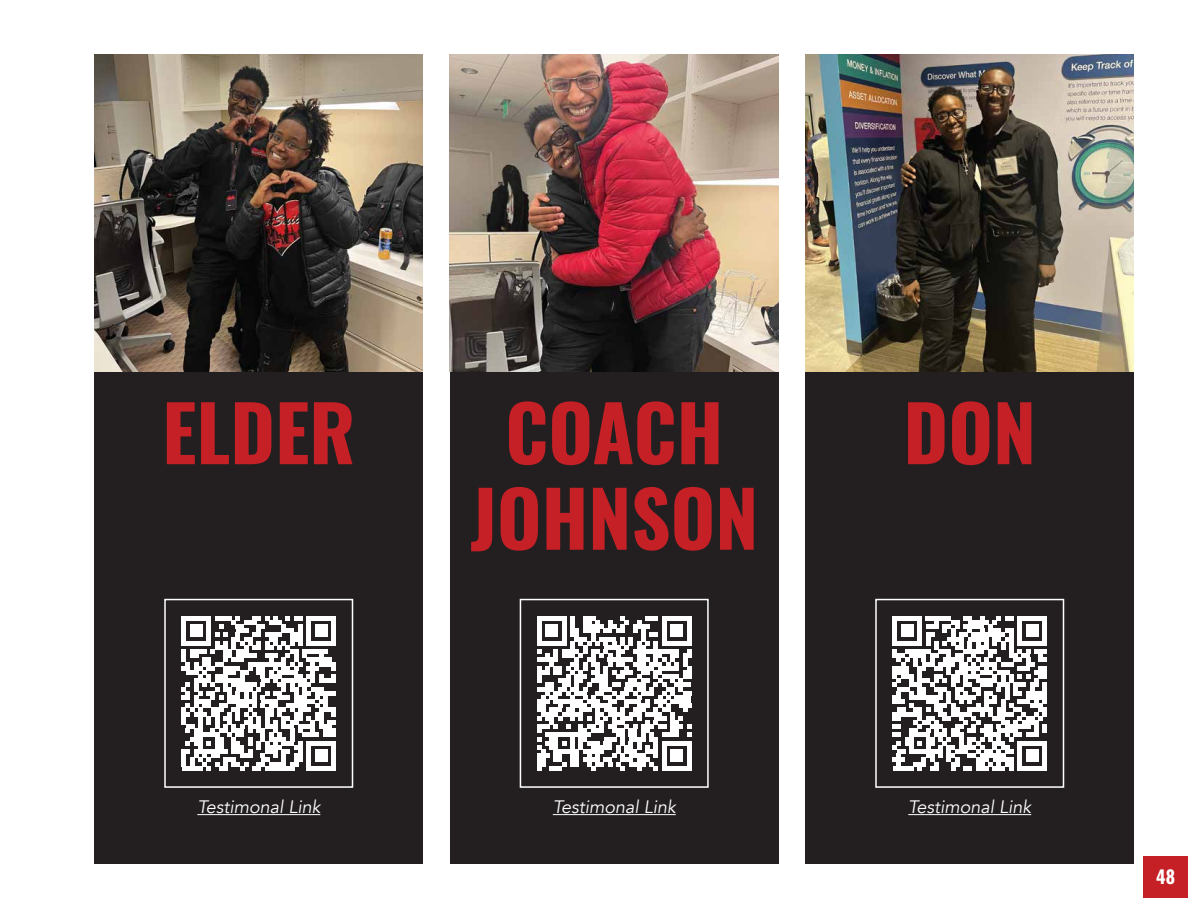
<style>
.page{position:relative;width:1188px;height:918px;background:#fff}
.page>*{position:absolute;margin:0;border:0;box-sizing:border-box;transform-origin:0 0}
.t1{font:700 76.5px/85.5px "Oswald";color:#c42026;text-align:center}
.t2{font:italic 18px "Avenir";color:#fff}
.t3{font:700 18px "Oswald";color:#fff}
</style>
<div class="page">
<div style="left:1143px;top:856px;width:45px;height:41px;background:#c42026"></div>
<div style="left:94px;top:54px;width:329px;height:810px;background:#231f20"></div>
<svg style="left:182px;top:616px;width:154px;height:154px"></svg>
<hr style="left:182px;top:766px;width:20px;height:4px;background:#fff">
<div style="left:164px;top:599px;width:189px;height:189px;border:2px solid #fff"></div>
<img style="left:94px;top:54px;width:329px;height:318px">
<div style="left:450px;top:54px;width:328px;height:810px;background:#231f20"></div>
<svg style="left:537px;top:616px;width:154px;height:154px"></svg>
<div style="left:520px;top:599px;width:189px;height:189px;border:2px solid #fff"></div>
<img style="left:450px;top:54px;width:328px;height:318px">
<div style="left:806px;top:54px;width:328px;height:810px;background:#231f20"></div>
<svg style="left:893px;top:616px;width:154px;height:154px"></svg>
<hr style="left:893px;top:766px;width:21px;height:4px;background:#fff">
<div style="left:875px;top:599px;width:189px;height:189px;border:2px solid #fff"></div>
<img style="left:806px;top:54px;width:328px;height:318px">
<hr style="left:197px;top:814px;width:123px;height:1px;background:#fff">
<hr style="left:553px;top:814px;width:123px;height:1px;background:#fff">
<hr style="left:908px;top:814px;width:123px;height:1px;background:#fff">
<h1 class="t1" style="left:162px;top:395px;width:195px">ELDER</h1>
<h1 class="t1" style="left:470px;top:395px;width:290px">COACH<br>JOHNSON</h1>
<h1 class="t1" style="left:903px;top:395px;width:134px">DON</h1>
<p class="t2" style="left:197px;top:796px;width:125px">Testimonal Link</p>
<p class="t2" style="left:553px;top:796px;width:125px">Testimonal Link</p>
<p class="t2" style="left:908px;top:796px;width:125px">Testimonal Link</p>
<p class="t3" style="left:1156px;top:867px;width:20px">48</p>
</div>
